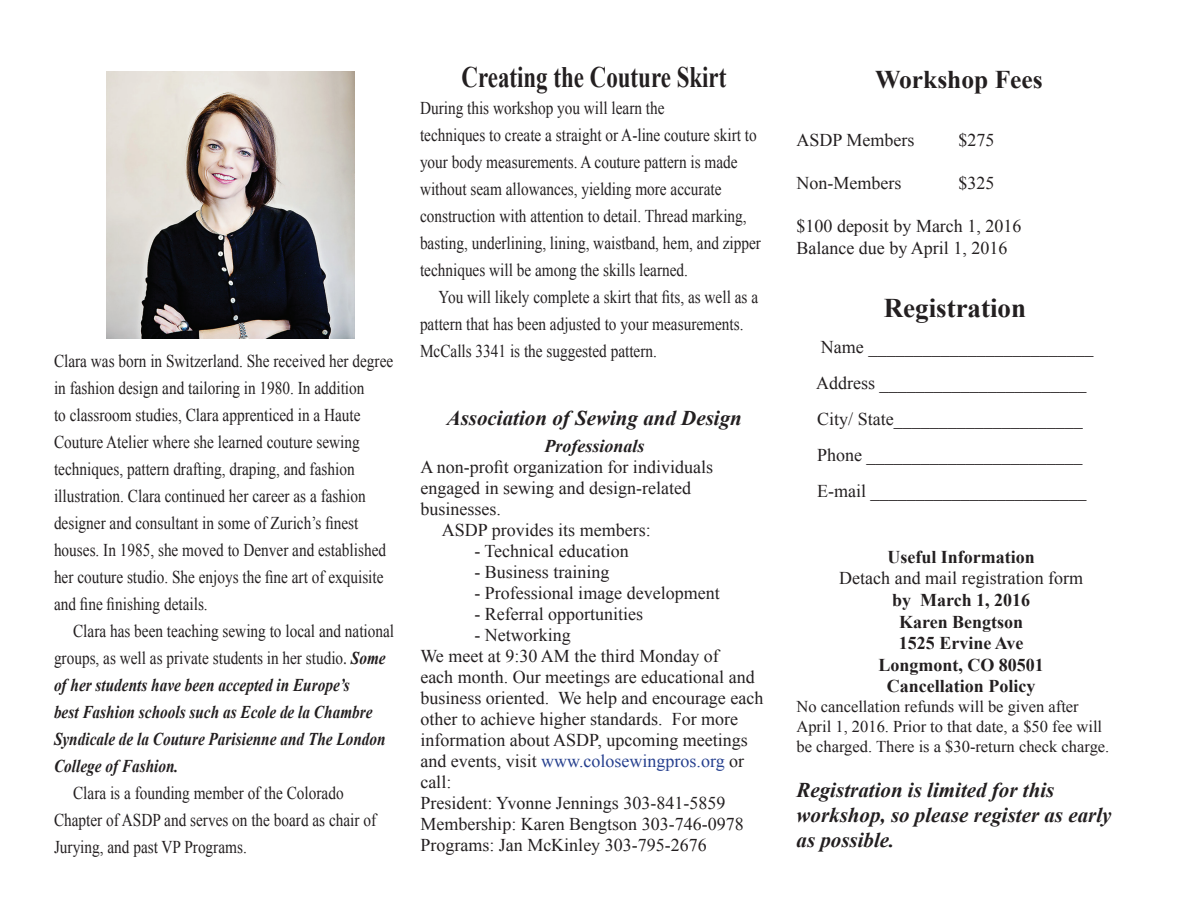
<style>
.page{position:relative;width:1188px;height:918px;background:#fff}
.page>*{position:absolute;margin:0;border:0;box-sizing:border-box;transform-origin:0 0}
.t1{font:700 29.7px "Times New Roman";color:#231f20;scale:.77 1}
.t2{font:700 27px "Times New Roman";color:#231f20}
.t3{font:700 25.5px "Times New Roman";color:#231f20}
.t4{font:italic 700 21px/25.2px "Times New Roman";color:#231f20}
.t5{font:18px/27px "Times New Roman";color:#231f20;scale:.85 1}
.t6{font:18px/21px "Times New Roman";color:#231f20}
.t7{font:italic 700 18px/27px "Times New Roman";color:#231f20;scale:.85 1}
.t8{font:700 18px/21.6px "Times New Roman";color:#231f20;text-align:center}
.t9{font:italic 700 18px "Times New Roman";color:#231f20}
.t10{font:16.5px/19.8px "Times New Roman";color:#231f20}
.s1{font-weight:400;font-style:normal}
.s2{font-family:"Adobe Garamond Pro";font-weight:400;font-style:normal}
.s3{color:#253f8e}
</style>
<div class="page">
<img style="left:106px;top:71px;width:249px;height:267px">
<p class="t5" style="left:54px;top:348px;width:401px">Clara was born in Switzerland. She received her degree in fashion design and tailoring in 1980. In addition<br>to classroom studies, Clara apprenticed in a Haute Couture Atelier where she learned couture sewing techniques, pattern drafting, draping, and fashion illustration. Clara continued her career as a fashion designer and consultant in some of Zurich’s finest houses. In 1985, she moved to Denver and established her couture studio. She enjoys the fine art of exquisite and fine finishing details.</p>
<p class="t7" style="left:54px;top:617px;width:402px;text-indent:19px"><span class="s1">Clara has been teaching sewing to local and national groups, as well as private students in her studio</span><span class="s2">.</span> Some of her students have been accepted in Europe’s<br>best Fashion schools such as Ecole de la Chambre Syndicale de la Couture Parisienne and The London College of Fashion.</p>
<p class="t5" style="left:54px;top:780px;width:381px;text-indent:19px">Clara is a founding member of the Colorado<br>Chapter of ASDP and serves on the board as chair of<br>Jurying, and past VP Programs.</p>
<h1 class="t1" style="left:462px;top:57px;width:345px">Creating the Couture Skirt</h1>
<p class="t5" style="left:420px;top:95px;width:403px">During this workshop you will learn the<br>techniques to create a straight or A-line couture skirt to your body measurements. A couture pattern is made without seam allowances, yielding more accurate construction with attention to detail. Thread marking, basting, underlining, lining, waistband, hem, and zipper techniques will be among the skills learned.</p>
<p class="t5" style="left:420px;top:284px;width:399px;text-indent:19px">You will likely complete a skirt that fits, as well as a pattern that has been adjusted to your measurements.<br>McCalls 3341 is the suggested pattern.</p>
<p class="t4" style="left:447px;top:405px;width:297px">Association of Sewing and Design</p>
<p class="t9" style="left:544px;top:434px;width:102px">Professionals</p>
<p class="t6" style="left:420px;top:456px;width:294px">A non-profit organization for individuals</p>
<p class="t6" style="left:420px;top:477px;width:272px">engaged in sewing and design-related</p>
<p class="t6" style="left:420px;top:498px;width:82px">businesses.</p>
<p class="t6" style="left:442px;top:519px;width:210px">ASDP provides its members:</p>
<p class="t6" style="left:474px;top:540px;width:156px">- Technical education</p>
<p class="t6" style="left:474px;top:561px;width:136px">- Business training</p>
<p class="t6" style="left:474px;top:582px;width:247px">- Professional image development</p>
<p class="t6" style="left:474px;top:603px;width:170px">- Referral opportunities</p>
<p class="t6" style="left:420px;top:624px;width:345px;text-indent:54px">- Networking<br>We meet at 9:30 AM the third Monday of<br>each month. Our meetings are educational and business oriented. We help and encourage each other to achieve higher standards. For more information about ASDP, upcoming meetings and events, visit <span class="s3">www.colosewingpros.org</span> or call:<br>President: Yvonne Jennings 303-841-5859<br>Membership: Karen Bengtson 303-746-0978<br>Programs: Jan McKinley 303-795-2676</p>
<h3 class="t3" style="left:875px;top:62px;width:169px">Workshop Fees</h3>
<p class="t6" style="left:796px;top:129px;width:119px">ASDP Members</p>
<p class="t6" style="left:958px;top:129px;width:37px">$275</p>
<p class="t6" style="left:796px;top:172px;width:106px">Non-Members</p>
<p class="t6" style="left:958px;top:172px;width:37px">$325</p>
<p class="t6" style="left:796px;top:215px;width:226px;line-height:21.6px">$100 deposit by March 1, 2016<br>Balance due by April 1, 2016</p>
<h2 class="t2" style="left:884px;top:289px;width:144px">Registration</h2>
<p class="t6" style="left:816px;top:329px;width:279px;line-height:36px">Name _________________________ Address _______________________ City/ State_____________________ Phone ________________________ E-mail ________________________</p>
<p class="t8" style="left:887px;top:546px;width:149px">Useful Information</p>
<p class="t6" style="left:839px;top:568px;width:245px">Detach and mail registration form</p>
<p class="t8" style="left:878px;top:589px;width:167px">by March 1, 2016<br>Karen Bengtson<br>1525 Ervine Ave<br>Longmont, CO 80501<br>Cancellation Policy</p>
<p class="t10" style="left:796px;top:697px;width:314px">No cancellation refunds will be given after<br>April 1, 2016. Prior to that date, a $50 fee will be charged. There is a $30-return check charge.</p>
<p class="t4" style="left:796px;top:777px;width:316px">Registration is limited for this workshop, so please register as early as possible.</p>
</div>
